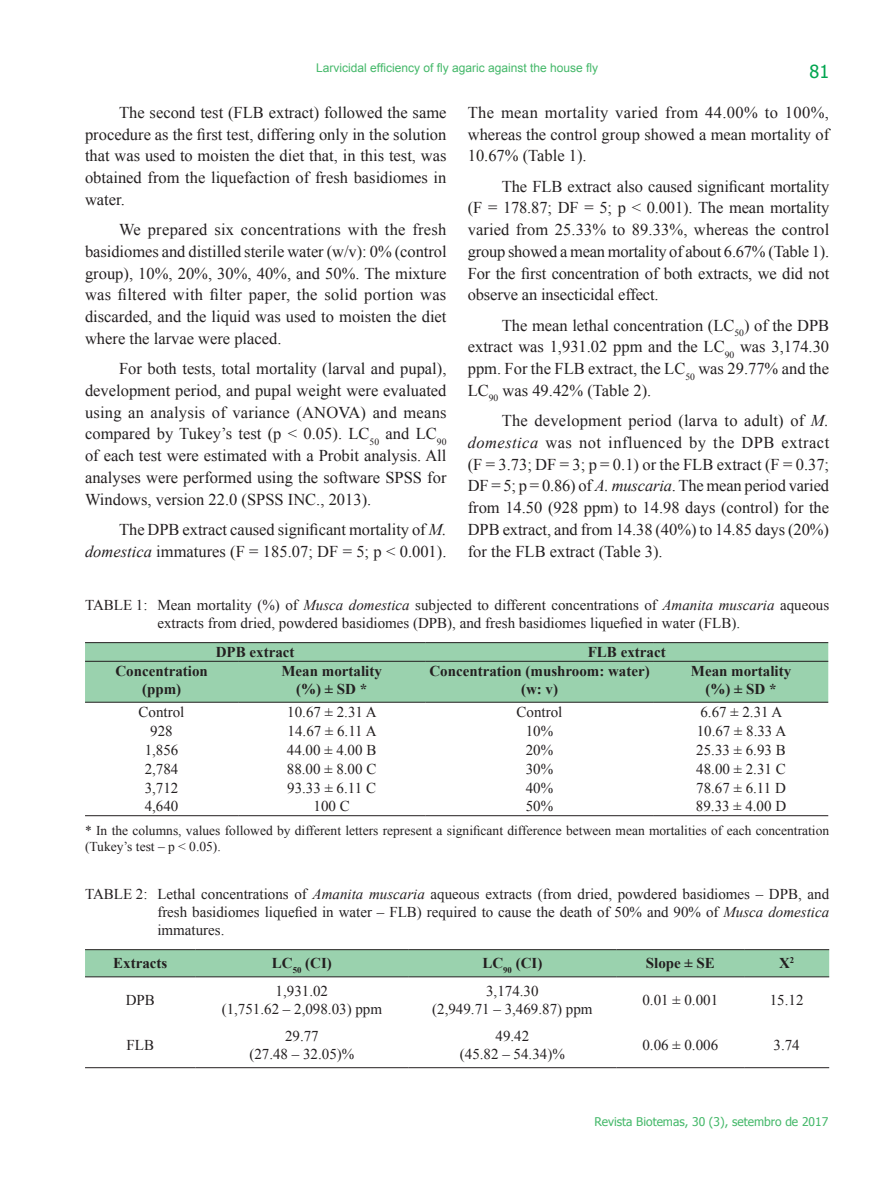
<style>
.page{position:relative;width:893px;height:1191px;background:#fff}
.page>*{position:absolute;margin:0;border:0;box-sizing:border-box;transform-origin:0 0}
.t1{font:18px "Tahoma";color:#00a54f}
.t2{font:16.5px/21.8px "Times New Roman";color:#231f20;text-align:justify}
.t3{font:15px/18px "Times New Roman";color:#231f20;text-align:center}
.t4{font:700 15px/18px "Times New Roman";color:#231f20;text-align:center}
.t5{font:13.5px/16.2px "Times New Roman";color:#231f20}
.t6{font:12px "Arial";color:#44b869}
.t7{font:12px "Tahoma";color:#44b869}
.s1{font-style:italic}
</style>
<div class="page">
<div style="left:85px;top:643px;width:743px;height:59px;background:#9ad2ae"></div>
<hr style="left:85px;top:642px;width:153px;height:1px;background:#231f20">
<hr style="left:238px;top:642px;width:187px;height:1px;background:#231f20">
<hr style="left:425px;top:642px;width:229px;height:1px;background:#231f20">
<hr style="left:654px;top:642px;width:174px;height:1px;background:#231f20">
<hr style="left:85px;top:661px;width:153px;height:1px;background:#231f20">
<hr style="left:238px;top:661px;width:187px;height:1px;background:#231f20">
<hr style="left:425px;top:661px;width:229px;height:1px;background:#231f20">
<hr style="left:654px;top:661px;width:174px;height:1px;background:#231f20">
<hr style="left:85px;top:702px;width:153px;height:1px;background:#231f20">
<hr style="left:238px;top:702px;width:187px;height:1px;background:#231f20">
<hr style="left:425px;top:702px;width:229px;height:1px;background:#231f20">
<hr style="left:654px;top:702px;width:174px;height:1px;background:#231f20">
<hr style="left:85px;top:815px;width:153px;height:1px;background:#231f20">
<hr style="left:238px;top:815px;width:187px;height:1px;background:#231f20">
<hr style="left:425px;top:815px;width:229px;height:1px;background:#231f20">
<hr style="left:654px;top:815px;width:174px;height:1px;background:#231f20">
<div style="left:85px;top:950px;width:744px;height:26px;background:#9ad2ae"></div>
<hr style="left:85px;top:949px;width:111px;height:1px;background:#231f20">
<hr style="left:196px;top:949px;width:212px;height:1px;background:#231f20">
<hr style="left:408px;top:949px;width:209px;height:1px;background:#231f20">
<hr style="left:617px;top:949px;width:127px;height:1px;background:#231f20">
<hr style="left:744px;top:949px;width:85px;height:1px;background:#231f20">
<hr style="left:85px;top:976px;width:111px;height:1px;background:#231f20">
<hr style="left:196px;top:976px;width:212px;height:1px;background:#231f20">
<hr style="left:408px;top:976px;width:209px;height:1px;background:#231f20">
<hr style="left:617px;top:976px;width:127px;height:1px;background:#231f20">
<hr style="left:744px;top:976px;width:85px;height:1px;background:#231f20">
<hr style="left:85px;top:1067px;width:111px;height:1px;background:#231f20">
<hr style="left:196px;top:1067px;width:212px;height:1px;background:#231f20">
<hr style="left:408px;top:1067px;width:209px;height:1px;background:#231f20">
<hr style="left:617px;top:1067px;width:127px;height:1px;background:#231f20">
<hr style="left:744px;top:1067px;width:85px;height:1px;background:#231f20">
<p class="t6" style="left:316px;top:60px;width:284px">Larvicidal efficiency of fly agaric against the house fly</p>
<p class="t2" style="left:85px;top:101px;width:363px;text-indent:34px">The second test (FLB extract) followed the same procedure as the first test, differing only in the solution that was used to moisten the diet that, in this test, was obtained from the liquefaction of fresh basidiomes in water.</p>
<p class="t2" style="left:85px;top:218px;width:363px;text-indent:34px">We prepared six concentrations with the fresh basidiomes and distilled sterile water (w/v): 0% (control group), 10%, 20%, 30%, 40%, and 50%. The mixture was filtered with filter paper, the solid portion was discarded, and the liquid was used to moisten the diet where the larvae were placed.</p>
<p class="t2" style="left:85px;top:357px;width:363px;text-indent:34px">For both tests, total mortality (larval and pupal), development period, and pupal weight were evaluated using an analysis of variance (ANOVA) and means compared by Tukey’s test (p &lt; 0.05). LC<sub>50</sub> and LC<sub>90 </sub>of each test were estimated with a Probit analysis. All analyses were performed using the software SPSS for Windows, version 22.0 (SPSS INC., 2013).</p>
<p class="t2" style="left:85px;top:518px;width:363px;text-align:right">The DPB extract caused significant mortality of <span class="s1">M. domestica</span> immatures (F = 185.07; DF = 5; p &lt; 0.001).</p>
<p class="t1" style="left:809px;top:60px;width:21px">81</p>
<p class="t2" style="left:468px;top:101px;width:363px">The mean mortality varied from 44.00% to 100%, whereas the control group showed a mean mortality of 10.67% (Table 1).</p>
<p class="t2" style="left:468px;top:175px;width:363px;text-indent:34px">The FLB extract also caused significant mortality (F = 178.87; DF = 5; p &lt; 0.001). The mean mortality varied from 25.33% to 89.33%, whereas the control group showed a mean mortality of about 6.67% (Table 1).<br>For the first concentration of both extracts, we did not observe an insecticidal effect.</p>
<p class="t2" style="left:468px;top:314px;width:363px;text-indent:34px">The mean lethal concentration (LC<sub>50</sub>) of the DPB extract was 1,931.02 ppm and the LC<sub>90</sub> was 3,174.30 ppm. For the FLB extract, the LC<sub>50</sub> was 29.77% and the LC<sub>90</sub> was 49.42% (Table 2).</p>
<p class="t2" style="left:468px;top:409px;width:363px;text-indent:34px">The development period (larva to adult) of <span class="s1">M. domestica</span> was not influenced by the DPB extract (F = 3.73; DF = 3; p = 0.1) or the FLB extract (F = 0.37; DF = 5; p = 0.86) of <span class="s1">A. muscaria</span>. The mean period varied from 14.50 (928 ppm) to 14.98 days (control) for the DPB extract, and from 14.38 (40%) to 14.85 days (20%) for the FLB extract (Table 3).</p>
<p class="t3" style="left:157px;top:595px;width:673px;text-align:left;text-indent:-72px">TABLE 1: Mean mortality (%) of <span class="s1">Musca domestica</span> subjected to different concentrations of <span class="s1">Amanita muscaria</span> aqueous extracts from dried, powdered basidiomes (DPB), and fresh basidiomes liquefied in water (FLB).</p>
<p class="t4" style="left:216px;top:642px;width:80px">DPB extract</p>
<p class="t4" style="left:588px;top:642px;width:79px">FLB extract</p>
<p class="t4" style="left:115px;top:661px;width:94px">Concentration (ppm)</p>
<p class="t4" style="left:281px;top:661px;width:102px">Mean mortality (%) ± SD *</p>
<p class="t4" style="left:429px;top:661px;width:222px">Concentration (mushroom: water) (w: v)</p>
<p class="t4" style="left:691px;top:661px;width:102px">Mean mortality (%) ± SD *</p>
<p class="t3" style="left:139px;top:702px;width:47px">Control</p>
<p class="t3" style="left:287px;top:702px;width:91px">10.67 ± 2.31 A</p>
<p class="t3" style="left:517px;top:702px;width:47px">Control</p>
<p class="t3" style="left:700px;top:702px;width:83px">6.67 ± 2.31 A</p>
<p class="t3" style="left:150px;top:721px;width:24px">928</p>
<p class="t3" style="left:288px;top:721px;width:90px">14.67 ± 6.11 A</p>
<p class="t3" style="left:526px;top:721px;width:29px">10%</p>
<p class="t3" style="left:697px;top:721px;width:91px">10.67 ± 8.33 A</p>
<p class="t3" style="left:145px;top:740px;width:35px">1,856</p>
<p class="t3" style="left:287px;top:740px;width:91px">44.00 ± 4.00 B</p>
<p class="t3" style="left:526px;top:740px;width:29px">20%</p>
<p class="t3" style="left:696px;top:740px;width:91px">25.33 ± 6.93 B</p>
<p class="t3" style="left:145px;top:759px;width:35px">2,784</p>
<p class="t3" style="left:287px;top:759px;width:91px">88.00 ± 8.00 C</p>
<p class="t3" style="left:526px;top:759px;width:29px">30%</p>
<p class="t3" style="left:696px;top:759px;width:91px">48.00 ± 2.31 C</p>
<p class="t3" style="left:145px;top:778px;width:35px">3,712</p>
<p class="t3" style="left:287px;top:778px;width:90px">93.33 ± 6.11 C</p>
<p class="t3" style="left:526px;top:778px;width:29px">40%</p>
<p class="t3" style="left:696px;top:778px;width:91px">78.67 ± 6.11 D</p>
<p class="t3" style="left:145px;top:797px;width:35px">4,640</p>
<p class="t3" style="left:313px;top:797px;width:38px">100 C</p>
<p class="t3" style="left:526px;top:797px;width:29px">50%</p>
<p class="t3" style="left:696px;top:797px;width:92px">89.33 ± 4.00 D</p>
<p class="t5" style="left:85px;top:822px;width:746px">* In the columns, values followed by different letters represent a significant difference between mean mortalities of each concentration (Tukey’s test – p &lt; 0.05).</p>
<p class="t3" style="left:157px;top:884px;width:673px;text-align:justify;text-indent:-72px">TABLE 2: Lethal concentrations of <span class="s1">Amanita muscaria</span> aqueous extracts (from dried, powdered basidiomes – DPB, and fresh basidiomes liquefied in water – FLB) required to cause the death of 50% and 90% of <span class="s1">Musca domestica </span>immatures.</p>
<p class="t4" style="left:113px;top:954px;width:56px">Extracts</p>
<p class="t4" style="left:272px;top:954px;width:61px">LC<sub>50</sub> (CI)</p>
<p class="t4" style="left:482px;top:954px;width:61px">LC<sub>90</sub> (CI)</p>
<p class="t4" style="left:646px;top:954px;width:71px">Slope ± SE</p>
<p class="t4" style="left:779px;top:954px;width:17px">Χ<sup>2</sup></p>
<p class="t3" style="left:126px;top:990px;width:31px">DPB</p>
<p class="t3" style="left:222px;top:981px;width:162px">1,931.02<br>(1,751.62 – 2,098.03) ppm</p>
<p class="t3" style="left:432px;top:981px;width:162px">3,174.30<br>(2,949.71 – 3,469.87) ppm</p>
<p class="t3" style="left:642px;top:990px;width:77px">0.01 ± 0.001</p>
<p class="t3" style="left:770px;top:990px;width:35px">15.12</p>
<p class="t3" style="left:127px;top:1036px;width:29px">FLB</p>
<p class="t3" style="left:249px;top:1027px;width:106px">29.77<br>(27.48 – 32.05)%</p>
<p class="t3" style="left:460px;top:1027px;width:106px">49.42<br>(45.82 – 54.34)%</p>
<p class="t3" style="left:642px;top:1036px;width:77px">0.06 ± 0.006</p>
<p class="t3" style="left:773px;top:1036px;width:28px">3.74</p>
<p class="t7" style="left:595px;top:1113px;width:235px">Revista Biotemas, 30 (3), setembro de 2017</p>
</div>
